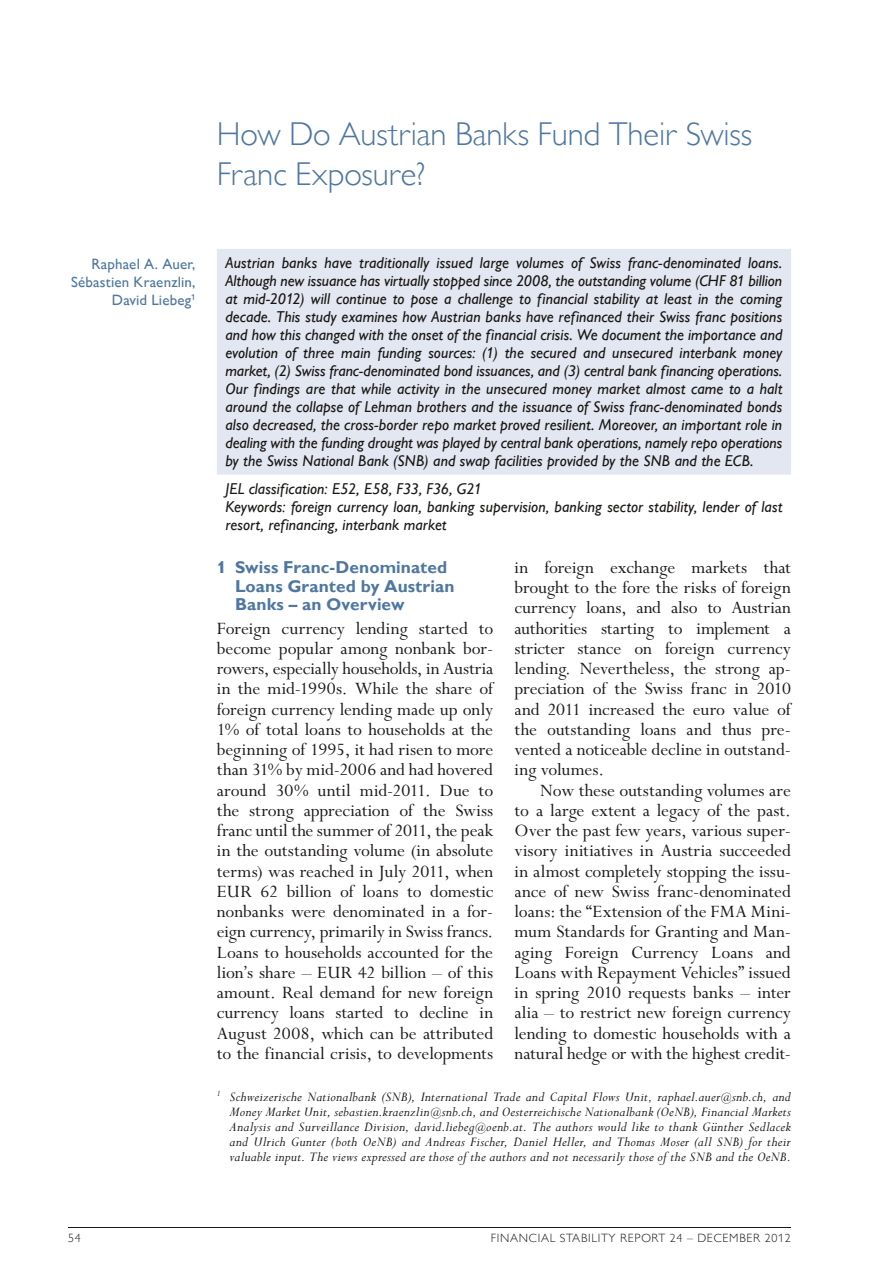
<style>
.page{position:relative;width:893px;height:1263px;background:#fff}
.page>*{position:absolute;margin:0;border:0;box-sizing:border-box;transform-origin:0 0}
.t1{font:300 33px/40.5px "Gill Sans MT Pro";letter-spacing:-.005em;color:#4f77a0}
.t2{font:19.5px/20.2px "Perpetua Std";letter-spacing:-.005em;color:#1b1917;text-align:justify}
.t3{font:700 17.25px/18.8px "Gill Sans MT Pro";letter-spacing:.005em;color:#4f77a0}
.t4{font:italic 500 15.75px/18px "Gill Sans MT Pro";letter-spacing:.01em;color:#181614;text-align:justify}
.t5{font:italic 500 15.75px/18px "Gill Sans MT Pro";letter-spacing:.005em;color:#1b1917}
.t6{font:italic 15px/15px "Perpetua Std";letter-spacing:.015em;color:#1b1917;text-align:justify}
.t7{font:500 15px/18px "Gill Sans MT Pro";letter-spacing:.01em;color:#4f77a0;text-align:right}
.t8{font:300 12px "Gill Sans MT Pro";letter-spacing:.06em;color:#1b1917}
.s1{font-size:12px}
</style>
<div class="page">
<hr style="left:68px;top:1227px;width:723px;height:1px;background:#1b1917">
<div style="left:217px;top:249px;width:574px;height:226px;background:#e3e7f1"></div>
<div style="left:225px;top:257px;width:557px;height:15px;background:#e3e7f1"></div>
<div style="left:225px;top:275px;width:557px;height:15px;background:#e3e7f1"></div>
<div style="left:226px;top:293px;width:557px;height:15px;background:#e3e7f1"></div>
<div style="left:225px;top:311px;width:557px;height:15px;background:#e3e7f1"></div>
<div style="left:226px;top:329px;width:557px;height:15px;background:#e3e7f1"></div>
<div style="left:226px;top:347px;width:557px;height:15px;background:#e3e7f1"></div>
<div style="left:225px;top:365px;width:557px;height:15px;background:#e3e7f1"></div>
<div style="left:226px;top:383px;width:557px;height:15px;background:#e3e7f1"></div>
<div style="left:226px;top:401px;width:556px;height:15px;background:#e3e7f1"></div>
<div style="left:226px;top:419px;width:556px;height:15px;background:#e3e7f1"></div>
<div style="left:226px;top:437px;width:556px;height:15px;background:#e3e7f1"></div>
<div style="left:226px;top:455px;width:527px;height:15px;background:#e3e7f1"></div>
<h1 class="t1" style="left:217px;top:113px;width:537px">How Do Austrian Banks Fund Their Swiss<br>Franc Exposure?</h1>
<p class="t7" style="left:71px;top:255px;width:126px">Raphael A. Auer,<br>Sébastien Kraenzlin,<br>David Liebeg<sup>1</sup></p>
<p class="t4" style="left:225px;top:254px;width:559px">Austrian banks have traditionally issued large volumes of Swiss franc-denominated loans.<br>Although new issuance has virtually stopped since 2008, the outstanding volume (CHF 81 billion at mid-2012) will continue to pose a challenge to financial stability at least in the coming decade. This study examines how Austrian banks have refinanced their Swiss franc positions and how this changed with the onset of the financial crisis. We document the importance and evolution of three main funding sources: (1) the secured and unsecured interbank money market, (2) Swiss franc-denominated bond issuances, and (3) central bank financing operations.<br>Our findings are that while activity in the unsecured money market almost came to a halt around the collapse of Lehman brothers and the issuance of Swiss franc-denominated bonds also decreased, the cross-border repo market proved resilient. Moreover, an important role in dealing with the funding drought was played by central bank operations, namely repo operations by the Swiss National Bank (SNB) and swap facilities provided by the SNB and the ECB.</p>
<p class="t5" style="left:225px;top:479px;width:558px">JEL classification: E52, E58, F33, F36, G21<br>Keywords: foreign currency loan, banking supervision, banking sector stability, lender of last resort, refinancing, interbank market</p>
<p class="t3" style="left:235px;top:557px;width:221px;text-indent:-18px">1 Swiss Franc-Denominated<br>Loans Granted by Austrian<br>Banks – an Overview</p>
<p class="t2" style="left:217px;top:619px;width:278px">Foreign currency lending started to become popular among nonbank bor&shy;rowers, especially households, in Austria in the mid-1990s. While the share of foreign currency lending made up only 1% of total loans to households at the beginning of 1995, it had risen to more than 31% by mid-2006 and had hovered around 30% until mid-2011. Due to the strong appreciation of the Swiss franc until the summer of 2011, the peak in the outstanding volume (in absolute terms) was reached in July 2011, when EUR 62 billion of loans to domestic nonbanks were denominated in a for&shy;eign currency, primarily in Swiss francs.<br>Loans to households accounted for the lion’s share – EUR 42 billion – of this amount. Real demand for new foreign currency loans started to decline in August 2008, which can be attributed to the financial crisis, to developments</p>
<p class="t2" style="left:514px;top:558px;width:278px">in foreign exchange markets that brought to the fore the risks of foreign currency loans, and also to Austrian authorities starting to implement a stricter stance on foreign currency lending. Nevertheless, the strong ap&shy;preciation of the Swiss franc in 2010 and 2011 increased the euro value of the outstanding loans and thus pre&shy;vented a noticeable decline in outstand&shy;ing volumes.</p>
<p class="t2" style="left:514px;top:781px;width:278px;text-indent:26px">Now these outstanding volumes are to a large extent a legacy of the past.<br>Over the past few years, various super&shy;visory initiatives in Austria succeeded in almost completely stopping the issu&shy;ance of new Swiss franc-denominated loans: the “Extension of the FMA Mini&shy;mum Standards for Granting and Man&shy;aging Foreign Currency Loans and Loans with Repayment Vehicles” issued in spring 2010 requests banks – inter alia – to restrict new foreign currency lending to domestic households with a natural hedge or with the highest credit-</p>
<p class="t6" style="left:230px;top:1090px;width:563px;text-indent:-13px"><sup>1</sup> Schweizerische Nationalbank (SNB), International Trade and Capital Flows Unit, raphael.auer<span class="s1">@</span>snb.ch, and Money Market Unit, sebastien.kraenzlin<span class="s1">@</span>snb.ch, and Oesterreichische Nationalbank (OeNB), Financial Markets Analysis and Surveillance Division, david.liebeg<span class="s1">@</span>oenb.at. The authors would like to thank Günther Sedlacek and Ulrich Gunter (both OeNB) and Andreas Fischer, Daniel Heller, and Thomas Moser (all SNB) for their valuable input. The views expressed are those of the authors and not necessarily those of the SNB and the OeNB.</p>
<p class="t8" style="left:68px;top:1231px;width:14px">54</p>
<p class="t8" style="left:491px;top:1231px;width:302px">FINANCIAL STABILITY REPORT 24 – DECEMBER 2012</p>
</div>
